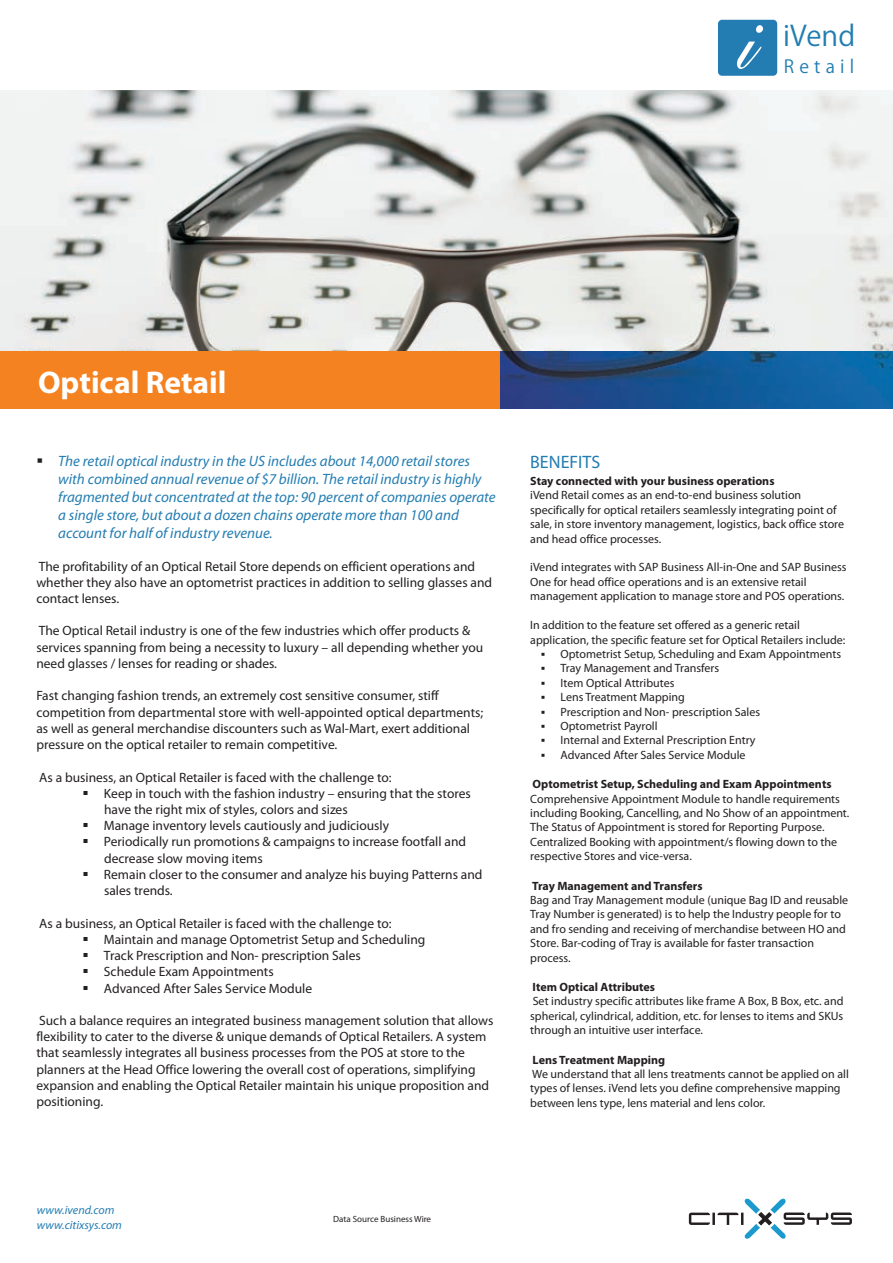
<style>
.page{position:relative;width:893px;height:1263px;background:#fff}
.page>*{position:absolute;margin:0;border:0;box-sizing:border-box;transform-origin:0 0}
.t1{font:85.05px "Ancestory SF";color:#fff}
.t2{font:700 31.5px "Myriad Pro";color:#fff}
.t3{font:28.05px "Koz Go Pro";color:#237db2}
.t4{font:18px "Myriad Pro";color:#237db2}
.t5{font:17.85px "Koz Go Pro";letter-spacing:.285em;color:#237db2}
.t6{font:italic 15px/18px "Myriad Pro";color:#237db2}
.t7{font:13.5px/16.2px "Myriad Pro";color:#231f20}
.t8{font:12px/14.4px "Myriad Pro";color:#231f20}
.t9{font:700 12px "Myriad Pro";color:#231f20}
.t10{font:italic 12px/14.4px "Myriad Pro";color:#237db2}
.t11{font:9px "Myriad Pro";color:#231f20}
</style>
<div class="page">
<img style="left:0;top:91px;width:892px;height:261px">
<div style="left:718px;top:20px;width:59px;height:56px;background:#237db2;border-radius:4px"></div>
<svg style="left:689px;top:1198px;width:163px;height:41px"></svg>
<img style="left:500px;top:351px;width:392px;height:57px">
<div style="left:0;top:352px;width:500px;height:57px;background:#f58220"></div>
<h2 class="t2" style="left:38px;top:372px;width:190px">Optical Retail</h2>
<h1 class="t1" style="left:731px;top:-11px;width:17px">i</h1>
<h3 class="t3" style="left:783px;top:20px;width:74px">iVend</h3>
<h3 class="t5" style="left:784px;top:56px;width:72px">Retail</h3>
<p class="t6" style="left:58px;top:451px;width:439px">The retail optical industry in the US includes about 14,000 retail stores with combined annual revenue of $7 billion. The retail industry is highly fragmented but concentrated at the top: 90 percent of companies operate a single store, but about a dozen chains operate more than 100 and account for half of industry revenue.</p>
<h3 class="t4" style="left:530px;top:456px;width:72px">BENEFITS</h3>
<p class="t9" style="left:530px;top:477px;width:246px">Stay connected with your business operations</p>
<p class="t8" style="left:530px;top:489px;width:315px">iVend Retail comes as an end-to-end business solution specifically for optical retailers seamlessly integrating point of sale, in store inventory management, logistics, back office store and head office processes.</p>
<p class="t8" style="left:530px;top:561px;width:318px">iVend integrates with SAP Business All-in-One and SAP Business<br>One for head office operations and is an extensive retail management application to manage store and POS operations.</p>
<p class="t8" style="left:530px;top:619px;width:271px">In addition to the feature set offered as a generic retail</p>
<p class="t8" style="left:530px;top:633px;width:317px">application, the specific feature set for Optical Retailers include:</p>
<p class="t8" style="left:560px;top:648px;width:282px">Optometrist Setup, Scheduling and Exam Appointments</p>
<p class="t8" style="left:560px;top:662px;width:160px">Tray Management and Transfers</p>
<p class="t8" style="left:560px;top:677px;width:116px">Item Optical Attributes</p>
<p class="t8" style="left:560px;top:691px;width:126px">Lens Treatment Mapping</p>
<p class="t8" style="left:560px;top:706px;width:201px">Prescription and Non- prescription Sales</p>
<p class="t8" style="left:560px;top:720px;width:99px">Optometrist Payroll</p>
<p class="t8" style="left:560px;top:734px;width:197px">Internal and External Prescription Entry</p>
<p class="t8" style="left:560px;top:749px;width:187px">Advanced After Sales Service Module</p>
<p class="t9" style="left:533px;top:780px;width:300px">Optometrist Setup, Scheduling and Exam Appointments</p>
<p class="t8" style="left:530px;top:793px;width:321px">Comprehensive Appointment Module to handle requirements including Booking, Cancelling, and No Show of an appointment.<br>The Status of Appointment is stored for Reporting Purpose.<br>Centralized Booking with appointment/s flowing down to the respective Stores and vice-versa.</p>
<p class="t9" style="left:532px;top:881px;width:172px">Tray Management and Transfers</p>
<p class="t8" style="left:530px;top:894px;width:320px">Bag and Tray Management module (unique Bag ID and reusable Tray Number is generated) is to help the Industry people for to and fro sending and receiving of merchandise between HO and Store. Bar-coding of Tray is available for faster transaction process.</p>
<p class="t9" style="left:533px;top:983px;width:124px">Item Optical Attributes</p>
<p class="t8" style="left:530px;top:995px;width:315px;text-align:justify">Set industry specific attributes like frame A Box, B Box, etc. and spherical, cylindrical, addition, etc. for lenses to items and SKUs through an intuitive user interface.</p>
<p class="t9" style="left:533px;top:1055px;width:134px">Lens Treatment Mapping</p>
<p class="t8" style="left:530px;top:1068px;width:320px">We understand that all lens treatments cannot be applied on all types of lenses. iVend lets you define comprehensive mapping between lens type, lens material and lens color.</p>
<p class="t7" style="left:36px;top:559px;width:457px">The profitability of an Optical Retail Store depends on efficient operations and whether they also have an optometrist practices in addition to selling glasses and contact lenses.</p>
<p class="t7" style="left:36px;top:624px;width:448px">The Optical Retail industry is one of the few industries which offer products &amp; services spanning from being a necessity to luxury – all depending whether you need glasses / lenses for reading or shades.</p>
<p class="t7" style="left:36px;top:689px;width:448px">Fast changing fashion trends, an extremely cost sensitive consumer, stiff competition from departmental store with well-appointed optical departments; as well as general merchandise discounters such as Wal-Mart, exert additional pressure on the optical retailer to remain competitive.</p>
<p class="t7" style="left:104px;top:770px;width:380px;text-indent:-65px">As a business, an Optical Retailer is faced with the challenge to:<br>Keep in touch with the fashion industry – ensuring that the stores have the right mix of styles, colors and sizes<br>Manage inventory levels cautiously and judiciously<br>Periodically run promotions &amp; campaigns to increase footfall and decrease slow moving items<br>Remain closer to the consumer and analyze his buying Patterns and sales trends.</p>
<p class="t7" style="left:104px;top:916px;width:323px;text-indent:-65px">As a business, an Optical Retailer is faced with the challenge to:<br>Maintain and manage Optometrist Setup and Scheduling Track Prescription and Non- prescription Sales<br>Schedule Exam Appointments<br>Advanced After Sales Service Module</p>
<p class="t7" style="left:36px;top:1014px;width:458px">Such a balance requires an integrated business management solution that allows flexibility to cater to the diverse &amp; unique demands of Optical Retailers. A system that seamlessly integrates all business processes from the POS at store to the planners at the Head Office lowering the overall cost of operations, simplifying expansion and enabling the Optical Retailer maintain his unique proposition and positioning.</p>
<p class="t10" style="left:37px;top:1203px;width:87px">www.ivend.com www.citixsys.com</p>
<p class="t11" style="left:333px;top:1216px;width:99px">Data Source Business Wire</p>
</div>
